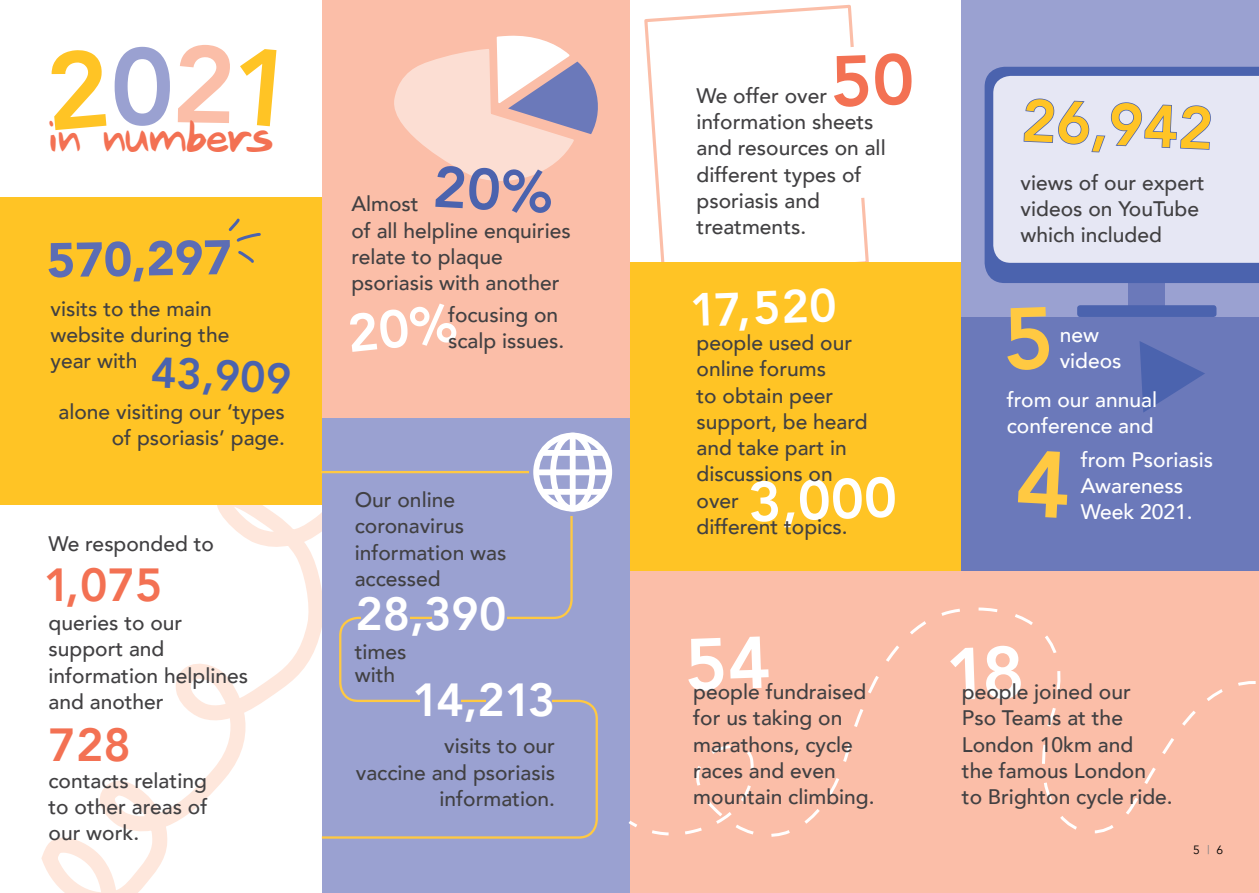
<style>
.page{position:relative;width:1259px;height:893px;background:#fff}
.page>*{position:absolute;margin:0;border:0;box-sizing:border-box;transform-origin:0 0}
.t1{font:800 58.8px "Avenir";color:#ffc425}
.t2{font:800 55.95px "Avenir";color:#fff}
.t3{font:800 46.35px "Avenir";color:#fff}
.t4{font:800 46.35px "Avenir";color:#f37153}
.t5{font:800 43.05px "Avenir";color:#4b63ae}
.t6{font:40.8px "Mook";color:#f37153}
.t7{font:500 21px/26.2px "Avenir";color:#414042}
.t8{font:500 21px/26.2px "Avenir";color:#fff}
.t9{font:12px "Avenir";color:#000}
.s1{color:#808285}
</style>
<div class="page">
<div style="left:629px;top:251px;width:337px;height:321px;background:#ffc425"></div>
<div style="left:629px;top:0;width:337px;height:261px;background:#fff"></div>
<svg style="left:644px;top:4px;width:225px;height:257px"></svg>
<div style="left:962px;top:0;width:297px;height:572px;background:#9aa1d1"></div>
<div style="left:1128px;top:281px;width:37px;height:32px;background:#6b79ba"></div>
<div style="left:984px;top:67px;width:275px;height:216px;background:#4b63ae"></div>
<div style="left:991px;top:74px;width:268px;height:191px;background:#e6e7f4"></div>
<div style="left:1077px;top:305px;width:139px;height:12px;background:#4b63ae;border-radius:3px"></div>
<div style="left:0;top:197px;width:322px;height:308px;background:#ffc425"></div>
<div style="left:962px;top:317px;width:297px;height:255px;background:#6b79ba"></div>
<div style="left:629px;top:572px;width:630px;height:321px;background:#fbbea8"></div>
<svg style="left:41px;top:505px;width:278px;height:388px"></svg>
<div style="left:322px;top:0;width:307px;height:418px;background:#fbbea8"></div>
<div style="left:322px;top:418px;width:307px;height:475px;background:#9aa1d1"></div>
<svg style="left:115px;top:47px;width:55px;height:79px"></svg>
<svg style="left:178px;top:45px;width:52px;height:78px"></svg>
<svg style="left:52px;top:50px;width:54px;height:80px"></svg>
<svg style="left:240px;top:49px;width:36px;height:77px"></svg>
<svg style="left:319px;top:471px;width:279px;height:368px"></svg>
<div style="left:486px;top:694px;width:66px;height:13px;background:#9aa1d1"></div>
<div style="left:420px;top:694px;width:41px;height:13px;background:#9aa1d1"></div>
<div style="left:529px;top:458px;width:69px;height:58px;background:#9aa1d1"></div>
<svg style="left:533px;top:432px;width:80px;height:80px"></svg>
<div style="left:570px;top:434px;width:5px;height:76px;background:#fff"></div>
<div style="left:535px;top:469px;width:75px;height:6px;background:#fff;border:2px solid #fff"></div>
<div style="left:540px;top:450px;width:64px;height:6px;background:#fff;border:2px solid #fff"></div>
<div style="left:541px;top:489px;width:63px;height:6px;background:#fff"></div>
<div style="left:432px;top:612px;width:74px;height:13px;background:#9aa1d1"></div>
<div style="left:362px;top:612px;width:48px;height:13px;background:#9aa1d1"></div>
<svg style="left:628px;top:607px;width:628px;height:229px"></svg>
<svg style="left:49px;top:218px;width:212px;height:63px"></svg>
<svg style="left:1139px;top:341px;width:66px;height:71px"></svg>
<svg style="left:1022px;top:98px;width:189px;height:55px"></svg>
<svg style="left:723px;top:42px;width:146px;height:165px"></svg>
<svg style="left:687px;top:636px;width:82px;height:55px"></svg>
<svg style="left:949px;top:607px;width:121px;height:96px"></svg>
<svg style="left:394px;top:35px;width:204px;height:146px"></svg>
<h3 class="t6" style="left:46px;top:111px;width:228px">in numbers</h3>
<p class="t7" style="left:50px;top:294px;width:180px">visits to the main website during the year with</p>
<h3 class="t5" style="left:153px;top:338px;width:142px;rotate:3deg">43,909</h3>
<p class="t7" style="left:59px;top:397px;width:228px;text-align:right">alone visiting our ‘types of psoriasis’ page.</p>
<p class="t7" style="left:49px;top:530px;width:167px">We responded to</p>
<h3 class="t4" style="left:44px;top:549px;width:120px">1,075</h3>
<p class="t7" style="left:49px;top:609px;width:201px">queries to our support and information helplines and another</p>
<h3 class="t4" style="left:49px;top:709px;width:84px">728</h3>
<p class="t7" style="left:49px;top:766px;width:160px;text-align:justify">contacts relating to other areas of our work.</p>
<p class="t7" style="left:351px;top:190px;width:221px">Almost<br>of all helpline enquiries relate to plaque psoriasis with another</p>
<p class="t7" style="left:448px;top:300px;width:118px">focusing on scalp issues.</p>
<p class="t7" style="left:355px;top:485px;width:153px">Our online coronavirus information was accessed</p>
<h3 class="t3" style="left:355px;top:578px;width:152px">28,390</h3>
<p class="t7" style="left:355px;top:638px;width:53px;line-height:23.2px">times with</p>
<h3 class="t3" style="left:412px;top:664px;width:144px">14,213</h3>
<p class="t7" style="left:356px;top:732px;width:201px;text-align:right">visits to our<br>vaccine and psoriasis information.</p>
<p class="t7" style="left:696px;top:81px;width:191px">We offer over information sheets and resources on all different types of psoriasis and treatments.</p>
<h3 class="t3" style="left:689px;top:274px;width:148px;rotate:-2deg">17,520</h3>
<p class="t7" style="left:696px;top:328px;width:173px">people used our online forums<br>to obtain peer support, be heard and take part in discussions on over<br>different topics.</p>
<h2 class="t2" style="left:746px;top:459px;width:150px;rotate:-2deg">3,000</h2>
<h1 class="t1" style="left:1024px;top:74px;width:193px;rotate:3deg">26,942</h1>
<p class="t7" style="left:1020px;top:168px;width:186px">views of our expert videos on YouTube which included</p>
<p class="t8" style="left:1059px;top:320px;width:63px">new videos</p>
<p class="t8" style="left:1007px;top:385px;width:152px">from our annual conference and</p>
<p class="t8" style="left:1080px;top:445px;width:134px">from Psoriasis<br>Awareness<br>Week 2021.</p>
<p class="t7" style="left:693px;top:677px;width:183px">people fundraised for us taking on marathons, cycle races and even mountain climbing.</p>
<p class="t7" style="left:962px;top:677px;width:212px">people joined our<br>Pso Teams at the<br>London 10km and<br>the famous London<br>to Brighton cycle ride.</p>
<p class="t9" style="left:1193px;top:842px;width:32px">5 <span class="s1">|</span> 6</p>
</div>
